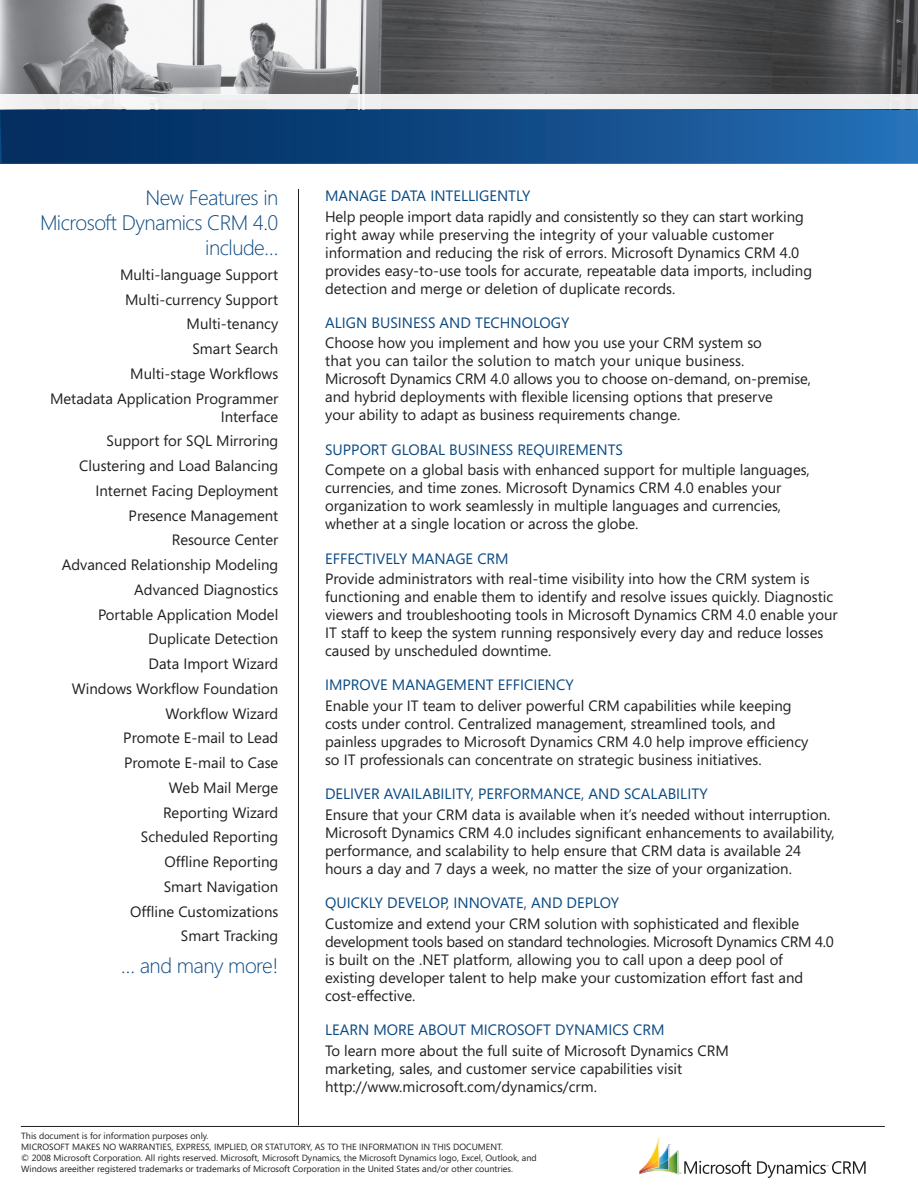
<style>
.page{position:relative;width:918px;height:1188px;background:#fff}
.page>*{position:absolute;margin:0;border:0;box-sizing:border-box;transform-origin:0 0}
.Body___15{font:300 21px/25.2px "Segoe";letter-spacing:-.025em;color:#0a4981;text-align:right}
.Body___15-2{font:15px/18px "Segoe";color:#231f20}
.Blue_Cap_Subhead{font:15px "Segoe";color:#0a4981}
.t1{font:9px/10.8px "Segoe";color:#231f20}
</style>
<div class="page">
<svg style="left:0;top:109px;width:918px;height:54px"></svg>
<img style="left:0;top:0;width:918px;height:94px">
<div style="left:0;top:94px;width:918px;height:15px;background:#eeeeef"></div>
<hr style="left:298px;top:189px;width:1px;height:936px;background:#231f20">
<svg style="left:757px;top:1161px;width:109px;height:17px"></svg>
<svg style="left:639px;top:1138px;width:112px;height:37px"></svg>
<hr style="left:21px;top:1126px;width:864px;height:1px;background:#231f20">
<p class="Body___15" style="left:40px;top:184px;width:240px">New Features in<br>Microsoft Dynamics CRM 4.0 include…</p>
<p class="Body___15-2" style="left:120px;top:265px;width:160px">Multi-language Support</p>
<p class="Body___15-2" style="left:125px;top:290px;width:155px">Multi-currency Support</p>
<p class="Body___15-2" style="left:187px;top:315px;width:93px">Multi-tenancy</p>
<p class="Body___15-2" style="left:192px;top:340px;width:87px">Smart Search</p>
<p class="Body___15-2" style="left:130px;top:364px;width:150px">Multi-stage Workflows</p>
<p class="Body___15-2" style="left:50px;top:389px;width:230px;text-align:right">Metadata Application Programmer<br>I nterface</p>
<p class="Body___15-2" style="left:107px;top:432px;width:173px">Support for SQL Mirroring</p>
<p class="Body___15-2" style="left:79px;top:457px;width:201px">Clustering and Load Balancing</p>
<p class="Body___15-2" style="left:95px;top:481px;width:184px">Internet Facing Deployment</p>
<p class="Body___15-2" style="left:129px;top:506px;width:151px">Presence Management</p>
<p class="Body___15-2" style="left:172px;top:531px;width:108px">Resource Center</p>
<p class="Body___15-2" style="left:62px;top:556px;width:218px">Advanced Relationship Modeling</p>
<p class="Body___15-2" style="left:134px;top:580px;width:146px">Advanced Diagnostics</p>
<p class="Body___15-2" style="left:98px;top:605px;width:182px">Portable Application Model</p>
<p class="Body___15-2" style="left:148px;top:630px;width:132px">Duplicate Detection</p>
<p class="Body___15-2" style="left:149px;top:655px;width:131px">Data Import Wizard</p>
<p class="Body___15-2" style="left:72px;top:679px;width:208px">Windows Workflow Foundation</p>
<p class="Body___15-2" style="left:166px;top:704px;width:114px">Workflow Wizard</p>
<p class="Body___15-2" style="left:123px;top:729px;width:157px">Promote E-mail to Lead</p>
<p class="Body___15-2" style="left:124px;top:754px;width:156px">Promote E-mail to Case</p>
<p class="Body___15-2" style="left:169px;top:778px;width:111px">Web Mail Merge</p>
<p class="Body___15-2" style="left:163px;top:803px;width:117px">Reporting Wizard</p>
<p class="Body___15-2" style="left:141px;top:828px;width:139px">Scheduled Reporting</p>
<p class="Body___15-2" style="left:165px;top:853px;width:115px">Offline Reporting</p>
<p class="Body___15-2" style="left:164px;top:877px;width:116px">Smart Navigation</p>
<p class="Body___15-2" style="left:130px;top:902px;width:150px">Offline Customizations</p>
<p class="Body___15-2" style="left:181px;top:927px;width:99px">Smart Tracking</p>
<p class="Body___15" style="left:121px;top:953px;width:159px">… and many more!</p>
<p class="Blue_Cap_Subhead" style="left:325px;top:185px;width:207px">Manage Data I ntelligently</p>
<p class="Body___15-2" style="left:325px;top:207px;width:489px">Help people import data rapidly and consistently so they can start working right away while preserving the integrity of your valuable customer information and reducing the risk of errors. Microsoft Dynamics CRM 4.0 provides easy-to-use tools for accurate, repeatable data imports, including detection and merge or deletion of duplicate records.</p>
<p class="Blue_Cap_Subhead" style="left:325px;top:312px;width:246px">Align Business and Technology</p>
<p class="Body___15-2" style="left:325px;top:334px;width:487px">Choose how you implement and how you use your CRM system so<br>that you can tailor the solution to match your unique business.<br>Microsoft Dynamics CRM 4.0 allows you to choose on-demand, on-premise, and hybrid deployments with flexible licensing options that preserve<br>your ability to adapt as business requirements change.</p>
<p class="Blue_Cap_Subhead" style="left:325px;top:439px;width:10px">Supp</p>
<p class="Blue_Cap_Subhead" style="left:360px;top:439px;width:210px">ort Global Business Requ ireme</p>
<p class="Blue_Cap_Subhead" style="left:596px;top:439px;width:28px">nts</p>
<p class="Body___15-2" style="left:325px;top:461px;width:486px">Compete on a global basis with enhanced support for multiple languages, currencies, and time zones. Microsoft Dynamics CRM 4.0 enables your organization to work seamlessly in multiple languages and currencies, whether at a single location or across the globe.</p>
<p class="Blue_Cap_Subhead" style="left:325px;top:548px;width:185px">Effectively Manage CRM</p>
<p class="Body___15-2" style="left:325px;top:570px;width:514px">Provide administrators with real-time visibility into how the CRM system is functioning and enable them to identify and resolve issues quickly. Diagnostic viewers and troubleshooting tools in Microsoft Dynamics CRM 4.0 enable your IT staff to keep the system running responsively every day and reduce losses caused by unscheduled downtime.</p>
<p class="Blue_Cap_Subhead" style="left:325px;top:675px;width:10px">Impr</p>
<p class="Blue_Cap_Subhead" style="left:360px;top:675px;width:97px">ove Manageme</p>
<p class="Blue_Cap_Subhead" style="left:475px;top:675px;width:101px">nt Efficiency</p>
<p class="Body___15-2" style="left:325px;top:696px;width:485px">Enable your IT team to deliver powerful CRM capabilities while keeping costs under control. Centralized management, streamlined tools, and painless upgrades to Microsoft Dynamics CRM 4.0 help improve efficiency so IT professionals can concentrate on strategic business initiatives.</p>
<p class="Blue_Cap_Subhead" style="left:325px;top:784px;width:84px">Deliver Availabilit</p>
<p class="Blue_Cap_Subhead" style="left:464px;top:784px;width:34px">y, Performance</p>
<p class="Blue_Cap_Subhead" style="left:581px;top:784px;width:19px">, and</p>
<p class="Blue_Cap_Subhead" style="left:624px;top:784px;width:16px">Scalabilit</p>
<p class="Blue_Cap_Subhead" style="left:699px;top:784px;width:10px">y</p>
<p class="Body___15-2" style="left:325px;top:805px;width:511px">Ensure that your CRM data is available when it’s needed without interruption.<br>Microsoft Dynamics CRM 4.0 includes significant enhancements to availability, performance, and scalability to help ensure that CRM data is available 24 hours a day and 7 days a week, no matter the size of your organization.</p>
<p class="Blue_Cap_Subhead" style="left:325px;top:893px;width:99px">Quickly Develop</p>
<p class="Blue_Cap_Subhead" style="left:446px;top:893px;width:23px">, Inno</p>
<p class="Blue_Cap_Subhead" style="left:491px;top:893px;width:52px">vate , and</p>
<p class="Blue_Cap_Subhead" style="left:567px;top:893px;width:20px">Deplo</p>
<p class="Blue_Cap_Subhead" style="left:611px;top:893px;width:10px">y</p>
<p class="Body___15-2" style="left:325px;top:914px;width:510px">Customize and extend your CRM solution with sophisticated and flexible development tools based on standard technologies. Microsoft Dynamics CRM 4.0 is built on the .NET platform, allowing you to call upon a deep pool of existing developer talent to help make your customization effort fast and cost-effective.</p>
<p class="Blue_Cap_Subhead" style="left:325px;top:1020px;width:341px">Learn More about Microsoft Dynam ics CRM</p>
<p class="Body___15-2" style="left:325px;top:1041px;width:405px">To learn more about the full suite of Microsoft Dynamics CRM marketing, sales, and customer service capabilities visit http://www.microsoft.com/dynamics/crm.</p>
<p class="t1" style="left:21px;top:1131px;width:189px">This document is for information purposes only.</p>
<p class="t1" style="left:21px;top:1141px;width:483px">MICROSOFT MAKES NO WARRANTIES, EXPRESS, IMPLIED, OR STATUTORY, AS TO THE INFORMATION IN THIS DOCU MENT.</p>
<p class="t1" style="left:21px;top:1152px;width:517px">© 2008 Microsoft Corporation. All rights reserved. Microsoft, Microsoft Dynamics, the Microsoft Dynamics logo, Excel, Outlook, and<br>Windows areeither registered trademarks or trademarks of Microsoft Corporation in the U nited States and/or other countries.</p>
</div>
